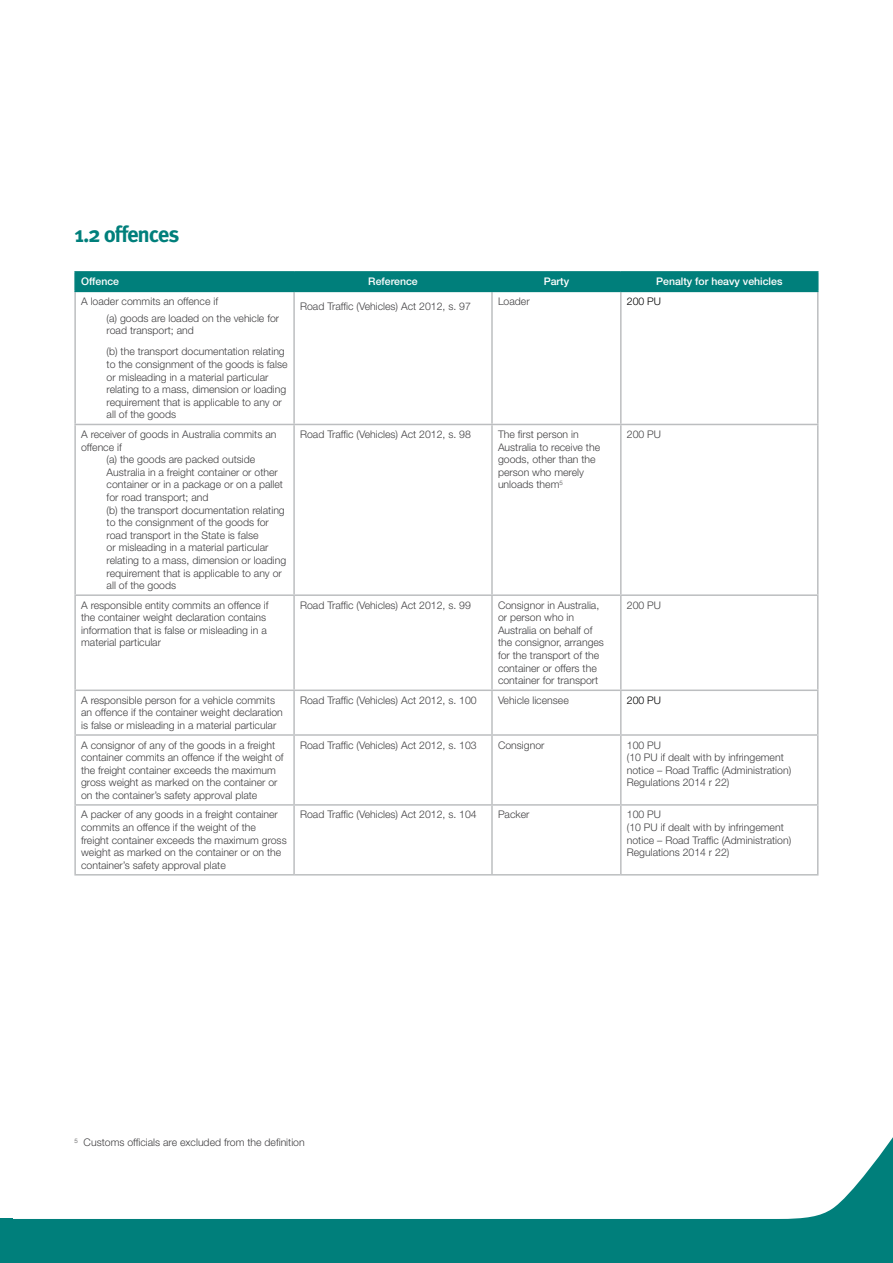
<style>
.page{position:relative;width:893px;height:1263px;background:#fff}
.page>*{position:absolute;margin:0;border:0;box-sizing:border-box;transform-origin:0 0}
.t1{font:700 22.5px "Meta OT";letter-spacing:-.05em;color:#007f7b}
.t2{font:300 10.5px/12.6px "Helvetica Neue LT Pro";color:#414042}
.t3{font:500 10.5px "Helvetica Neue LT Pro";color:#fff}
.t4{font:300 10.5px "Helvetica Neue LT Pro";color:#000}
</style>
<div class="page">
<svg style="left:0;top:1137px;width:893px;height:126px"></svg>
<hr style="left:74px;top:424px;width:220px;height:1px;background:#bcbec0">
<hr style="left:74px;top:425px;width:2px;height:169px;background:#bcbec0">
<hr style="left:294px;top:424px;width:198px;height:1px;background:#bcbec0">
<hr style="left:293px;top:425px;width:2px;height:169px;background:#bcbec0">
<hr style="left:492px;top:424px;width:129px;height:1px;background:#bcbec0">
<hr style="left:491px;top:425px;width:2px;height:169px;background:#bcbec0">
<hr style="left:621px;top:424px;width:197px;height:1px;background:#bcbec0">
<hr style="left:620px;top:425px;width:2px;height:169px;background:#bcbec0">
<hr style="left:817px;top:425px;width:1px;height:169px;background:#bcbec0">
<hr style="left:74px;top:594px;width:220px;height:2px;background:#bcbec0">
<hr style="left:74px;top:596px;width:2px;height:93px;background:#bcbec0">
<hr style="left:294px;top:594px;width:198px;height:2px;background:#bcbec0">
<hr style="left:293px;top:596px;width:2px;height:93px;background:#bcbec0">
<hr style="left:492px;top:594px;width:129px;height:2px;background:#bcbec0">
<hr style="left:491px;top:596px;width:2px;height:93px;background:#bcbec0">
<hr style="left:621px;top:594px;width:197px;height:2px;background:#bcbec0">
<hr style="left:620px;top:596px;width:2px;height:93px;background:#bcbec0">
<hr style="left:817px;top:596px;width:1px;height:93px;background:#bcbec0">
<hr style="left:74px;top:689px;width:220px;height:2px;background:#bcbec0">
<hr style="left:74px;top:691px;width:2px;height:43px;background:#bcbec0">
<hr style="left:294px;top:689px;width:198px;height:2px;background:#bcbec0">
<hr style="left:293px;top:691px;width:2px;height:43px;background:#bcbec0">
<hr style="left:492px;top:689px;width:129px;height:2px;background:#bcbec0">
<hr style="left:491px;top:691px;width:2px;height:43px;background:#bcbec0">
<hr style="left:621px;top:689px;width:197px;height:2px;background:#bcbec0">
<hr style="left:620px;top:691px;width:2px;height:43px;background:#bcbec0">
<hr style="left:817px;top:691px;width:1px;height:43px;background:#bcbec0">
<hr style="left:74px;top:736px;width:2px;height:68px;background:#bcbec0">
<hr style="left:294px;top:734px;width:198px;height:2px;background:#bcbec0">
<hr style="left:293px;top:736px;width:2px;height:68px;background:#bcbec0">
<hr style="left:492px;top:734px;width:129px;height:2px;background:#bcbec0">
<hr style="left:491px;top:736px;width:2px;height:68px;background:#bcbec0">
<hr style="left:621px;top:734px;width:197px;height:2px;background:#bcbec0">
<hr style="left:620px;top:736px;width:2px;height:68px;background:#bcbec0">
<hr style="left:817px;top:736px;width:1px;height:68px;background:#bcbec0">
<hr style="left:74px;top:806px;width:2px;height:68px;background:#bcbec0">
<hr style="left:294px;top:804px;width:198px;height:2px;background:#bcbec0">
<hr style="left:293px;top:806px;width:2px;height:68px;background:#bcbec0">
<hr style="left:492px;top:804px;width:129px;height:2px;background:#bcbec0">
<hr style="left:491px;top:806px;width:2px;height:68px;background:#bcbec0">
<hr style="left:621px;top:804px;width:197px;height:2px;background:#bcbec0">
<hr style="left:620px;top:806px;width:2px;height:68px;background:#bcbec0">
<hr style="left:817px;top:806px;width:1px;height:68px;background:#bcbec0">
<hr style="left:294px;top:874px;width:198px;height:1px;background:#bcbec0">
<hr style="left:492px;top:874px;width:129px;height:1px;background:#bcbec0">
<hr style="left:621px;top:874px;width:197px;height:1px;background:#bcbec0">
<hr style="left:74px;top:292px;width:2px;height:132px;background:#bcbec0">
<hr style="left:293px;top:292px;width:2px;height:132px;background:#bcbec0">
<hr style="left:491px;top:292px;width:2px;height:132px;background:#bcbec0">
<hr style="left:620px;top:292px;width:2px;height:132px;background:#bcbec0">
<hr style="left:817px;top:292px;width:1px;height:132px;background:#bcbec0">
<hr style="left:74px;top:734px;width:220px;height:2px;background:#bcbec0">
<hr style="left:74px;top:804px;width:220px;height:2px;background:#bcbec0">
<hr style="left:74px;top:874px;width:220px;height:1px;background:#bcbec0">
<hr style="left:74px;top:271px;width:220px;height:2px;background:#007f7b">
<hr style="left:294px;top:271px;width:198px;height:2px;background:#007f7b">
<hr style="left:492px;top:271px;width:129px;height:2px;background:#007f7b">
<hr style="left:621px;top:271px;width:197px;height:2px;background:#007f7b">
<div style="left:74px;top:272px;width:744px;height:19px;background:#007f7b"></div>
<hr style="left:74px;top:291px;width:220px;height:1px;background:#007f7b">
<hr style="left:294px;top:291px;width:198px;height:1px;background:#007f7b">
<hr style="left:492px;top:291px;width:129px;height:1px;background:#007f7b">
<hr style="left:621px;top:291px;width:197px;height:1px;background:#007f7b">
<h1 class="t1" style="left:74px;top:220px;width:106px">1.2 offences</h1>
<p class="t3" style="left:81px;top:275px;width:39px">Offence</p>
<p class="t3" style="left:368px;top:275px;width:51px">Reference</p>
<p class="t3" style="left:544px;top:275px;width:27px">Party</p>
<p class="t3" style="left:656px;top:275px;width:128px">Penalty for heavy vehicles</p>
<p class="t2" style="left:107px;top:293px;width:174px;line-height:16.8px;text-indent:-26px">A loader commits an offence if<br>(a) goods are loaded on the vehicle for</p>
<p class="t2" style="left:107px;top:320px;width:180px;line-height:21.1px">road transport; and<br>(b) the transport documentation relating</p>
<p class="t2" style="left:107px;top:358px;width:182px">to the consignment of the goods is false or misleading in a material particular relating to a mass, dimension or loading requirement that is applicable to any or all of the goods</p>
<p class="t2" style="left:498px;top:295px;width:33px">Loader</p>
<p class="t4" style="left:627px;top:295px;width:36px">200 PU</p>
<p class="t2" style="left:300px;top:300px;width:172px">Road Traffic (Vehicles) Act 2012, s. 97</p>
<p class="t2" style="left:81px;top:428px;width:197px">A receiver of goods in Australia commits an</p>
<p class="t2" style="left:81px;top:440px;width:42px">offence if</p>
<p class="t2" style="left:107px;top:453px;width:150px">(a) the goods are packed outside</p>
<p class="t2" style="left:107px;top:465px;width:173px">Australia in a freight container or other</p>
<p class="t2" style="left:107px;top:478px;width:178px">container or in a package or on a pallet</p>
<p class="t2" style="left:107px;top:491px;width:103px">for road transport; and</p>
<p class="t2" style="left:107px;top:503px;width:180px">(b) the transport documentation relating</p>
<p class="t2" style="left:107px;top:516px;width:164px">to the consignment of the goods for</p>
<p class="t2" style="left:107px;top:528px;width:153px">road transport in the State is false</p>
<p class="t2" style="left:107px;top:541px;width:163px">or misleading in a material particular</p>
<p class="t2" style="left:107px;top:554px;width:181px">relating to a mass, dimension or loading</p>
<p class="t2" style="left:107px;top:566px;width:177px">requirement that is applicable to any or</p>
<p class="t2" style="left:107px;top:579px;width:71px">all of the goods</p>
<p class="t2" style="left:300px;top:428px;width:172px">Road Traffic (Vehicles) Act 2012, s. 98</p>
<p class="t2" style="left:498px;top:428px;width:104px">The first person in<br>Australia to receive the goods, other than the person who merely unloads them<sup>5</sup></p>
<p class="t2" style="left:627px;top:428px;width:36px">200 PU</p>
<p class="t2" style="left:81px;top:598px;width:189px">A responsible entity commits an offence if the container weight declaration contains information that is false or misleading in a material particular</p>
<p class="t2" style="left:300px;top:598px;width:172px">Road Traffic (Vehicles) Act 2012, s. 99</p>
<p class="t2" style="left:498px;top:598px;width:108px">Consignor in Australia, or person who in<br>Australia on behalf of the consignor, arranges for the transport of the container or offers the container for transport</p>
<p class="t2" style="left:627px;top:598px;width:36px">200 PU</p>
<p class="t2" style="left:81px;top:693px;width:203px">A responsible person for a vehicle commits an offence if the container weight declaration is false or misleading in a material particular</p>
<p class="t2" style="left:300px;top:693px;width:178px">Road Traffic (Vehicles) Act 2012, s. 100</p>
<p class="t2" style="left:498px;top:693px;width:72px">Vehicle licensee</p>
<p class="t4" style="left:627px;top:694px;width:36px">200 PU</p>
<p class="t2" style="left:81px;top:738px;width:204px">A consignor of any of the goods in a freight container commits an offence if the weight of the freight container exceeds the maximum gross weight as marked on the container or on the container’s safety approval plate</p>
<p class="t2" style="left:300px;top:738px;width:178px">Road Traffic (Vehicles) Act 2012, s. 103</p>
<p class="t2" style="left:498px;top:738px;width:48px">Consignor</p>
<p class="t2" style="left:627px;top:738px;width:166px">100 PU<br>(10 PU if dealt with by infringement notice – Road Traffic (Administration)<br>Regulations 2014 r 22)</p>
<p class="t2" style="left:81px;top:808px;width:207px">A packer of any goods in a freight container commits an offence if the weight of the<br>freight container exceeds the maximum gross weight as marked on the container or on the container’s safety approval plate</p>
<p class="t2" style="left:300px;top:808px;width:178px">Road Traffic (Vehicles) Act 2012, s. 104</p>
<p class="t2" style="left:498px;top:808px;width:33px">Packer</p>
<p class="t2" style="left:627px;top:808px;width:166px">100 PU<br>(10 PU if dealt with by infringement notice – Road Traffic (Administration)<br>Regulations 2014 r 22)</p>
<p class="t2" style="left:74px;top:1136px;width:232px"><sup>5</sup> Customs officials are excluded from the definition</p>
</div>
